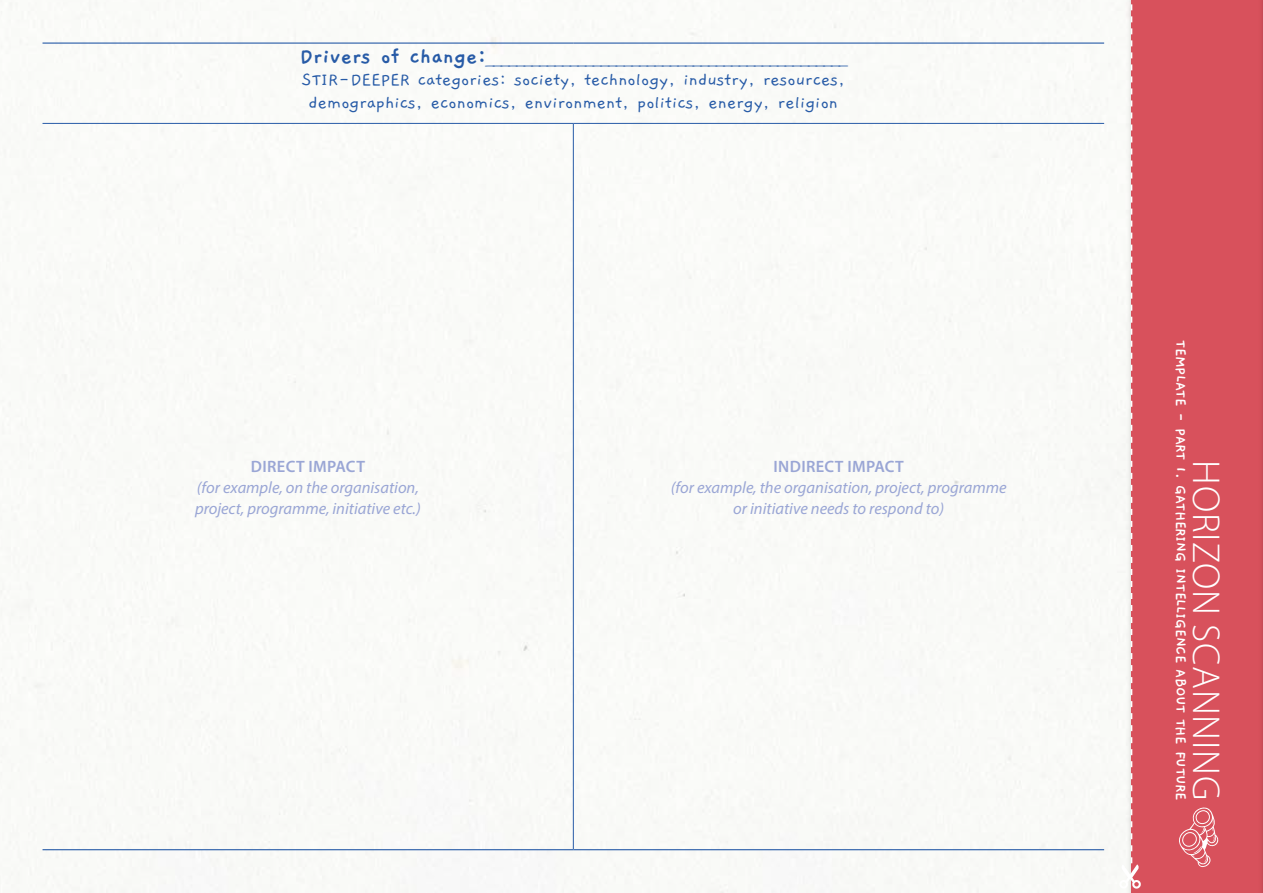
<style>
.page{position:relative;width:1263px;height:893px;background:#fff}
.page>*{position:absolute;margin:0;border:0;box-sizing:border-box;transform-origin:0 0}
.t1{font:300 39px "Myriad Pro";letter-spacing:.02em;color:#fff}
.t2{font:300 24px "Gaegu";color:#275ba7}
.t3{font:19.5px/22.5px "Gaegu";color:#275ba7;text-align:center}
.t4{font:italic 16.5px/21px "Myriad Pro";color:#9aa6d5}
.t5{font:700 16.5px "Gaegu";letter-spacing:-.025em;color:#fff}
.t6{font:600 16.5px "Myriad Pro";letter-spacing:.02em;color:#9aa6d5}
.s1{font-weight:700}
</style>
<div class="page">
<hr style="left:43px;top:849px;width:530px;height:1px;background:#275ba7">
<hr style="left:573px;top:849px;width:531px;height:1px;background:#275ba7">
<hr style="left:573px;top:124px;width:1px;height:725px;background:#275ba7">
<hr style="left:43px;top:43px;width:530px;height:1px;background:#275ba7">
<hr style="left:573px;top:43px;width:531px;height:1px;background:#275ba7">
<hr style="left:43px;top:123px;width:530px;height:1px;background:#275ba7">
<hr style="left:573px;top:123px;width:531px;height:1px;background:#275ba7">
<div style="left:1131px;top:0;width:132px;height:893px;background:#d8515c"></div>
<svg style="left:1119px;top:4px;width:22px;height:885px"></svg>
<svg style="left:1179px;top:807px;width:40px;height:60px"></svg>
<div style="left:1258px;top:0;width:5px;height:893px;background:#d24f59"></div>
<hr style="left:1262px;top:0;width:1px;height:893px;background:#d8515c">
<h2 class="t2" style="left:300px;top:45px;width:549px"><span class="s1">Drivers of change:</span>_______________________________________________</h2>
<p class="t3" style="left:302px;top:69px;width:544px">STIR-DEEPER categories: society, technology, industry, resources, demographics, economics, environment, politics, energy, religion</p>
<p class="t6" style="left:251px;top:456px;width:116px">DIRECT IMPACT</p>
<p class="t4" style="left:195px;top:476px;width:227px">(for example, on the organisation, project, programme, initiative etc.)</p>
<p class="t6" style="left:773px;top:456px;width:132px">INDIRECT IMPACT</p>
<p class="t4" style="left:671px;top:476px;width:337px;text-align:center">(for example, the organisation, project, programme or initiative needs to respond to)</p>
<p class="t5" style="left:1189px;top:340px;width:462px;rotate:90deg">TEMPLATE - PART 1. GATHERING INTELLIGENCE ABOUT THE FUTURE</p>
<h1 class="t1" style="left:1227px;top:460px;width:341px;rotate:90deg">HORIZON SCANNING</h1>
</div>
